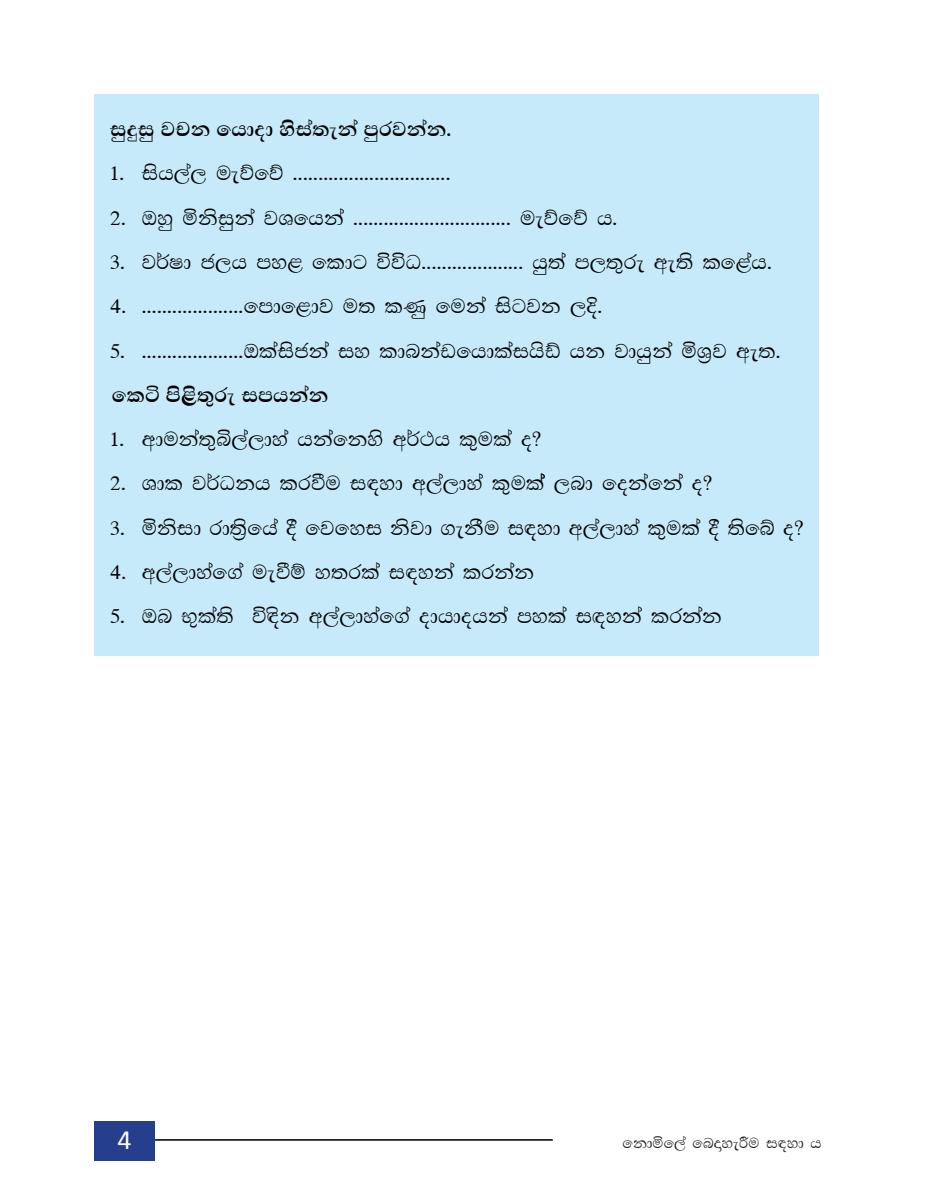
<style>
.page{position:relative;width:945px;height:1197px;background:#fff}
.page>*{position:absolute;margin:0;border:0;box-sizing:border-box;transform-origin:0 0}
.t1{font:28px "Calibri";color:#fff}
.t2{font:24.5px/44.3px "FM Abhaya";color:#000}
.t3{font:700 24.5px "FM Ababld";color:#000}
.t4{font:17.5px "FM Abhaya";color:#231f20}
</style>
<div class="page">
<hr style="left:101px;top:1139px;width:452px;height:2px;background:#231f20">
<div style="left:94px;top:1121px;width:61px;height:39px;background:#253f8e"></div>
<div style="left:94px;top:94px;width:725px;height:562px;background:#c6eafa"></div>
<p class="t3" style="left:110px;top:117px;width:343px">iqÿiqjpk fhdod ysia;eka mqrjkak'</p>
<p class="t2" style="left:110px;top:152px;width:672px">1' ish,a, ueõfõ '''''''''''''''''''''''''''''''<br>2' Tyqñksiqka jYfhka ''''''''''''''''''''''''''''''' ueõfõ h'<br>3' j¾Id c,h my&lt; fldg úúO'''''''''''''''''''' hq;a m,;=re we;slf&lt;ah' 4' ''''''''''''''''''''fmdf&lt;dj u; lKqfuka isgjk ,È'<br>5' ''''''''''''''''''''Tlaiscka iy ldnkavfhdlaihsâ hk jdhqka ñY%j we;'</p>
<p class="t3" style="left:112px;top:383px;width:218px">flá ms&lt;s;=re imhkak</p>
<p class="t2" style="left:110px;top:417px;width:695px">1' wduka;=ì,a,dya hkafkysw¾:h l=ula o@<br>2' Ydl j¾Okh lrùu i|yd w,a,dya l=ula ,nd fokafka o@<br>3' ñksid rd;%sfha § fjfyi ksjd .ekSu i|yd w,a,dya l=ula § ;sfí o@ 4' w,a,dyaf.a ueùï y;rla i|yka lrkak<br>5' Tn N=la;s ú|sk w,a,dyaf.a odhdohka myla i`oyka lrkak</p>
<p class="t1" style="left:118px;top:1122px;width:16px">4</p>
<p class="t4" style="left:622px;top:1134px;width:201px">fkdñf,a fnÞyeÍu i|yd h</p>
</div>
